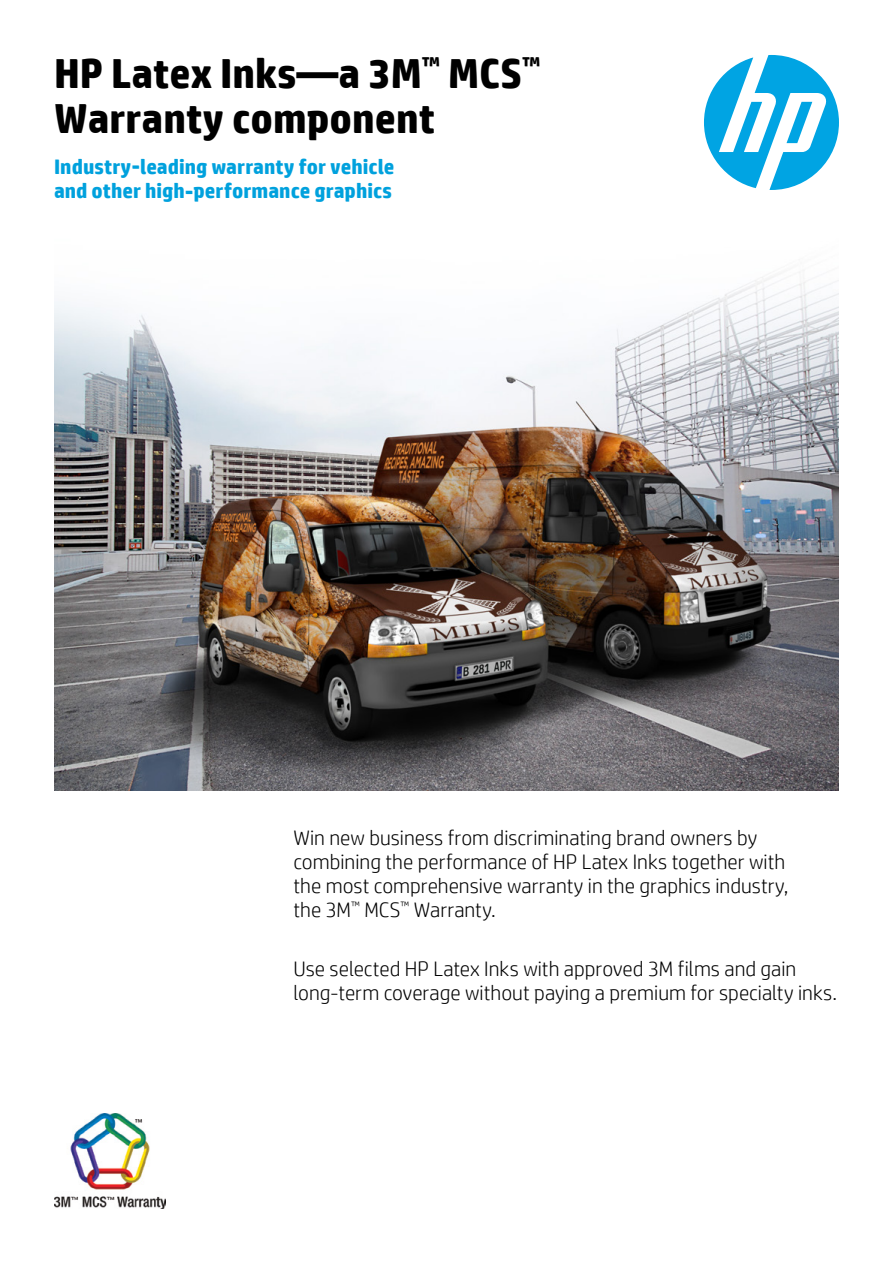
<style>
.page{position:relative;width:893px;height:1263px;background:#fff}
.page>*{position:absolute;margin:0;border:0;box-sizing:border-box;transform-origin:0 0}
.t1{font:700 42px/45px "HP Simplified";color:#000}
.t2{font:300 21px/24px "HP Simplified";color:#000}
.t3{font:700 21px/24px "HP Simplified";color:#00a1dd}
</style>
<div class="page">
<img style="left:54px;top:272px;width:785px;height:518px">
<svg style="left:704px;top:55px;width:135px;height:135px"></svg>
<img style="left:54px;top:1113px;width:111px;height:96px">
<h1 class="t1" style="left:54px;top:51px;width:488px">HP Latex Inks—a 3M<sup>™</sup> MCS<sup>™<br></sup>Warranty component</h1>
<p class="t3" style="left:54px;top:154px;width:342px">Industry-leading warranty for vehicle and other high-performance graphics</p>
<p class="t2" style="left:293px;top:825px;width:497px">Win new business from discriminating brand owners by combining the performance of HP Latex Inks together with the most comprehensive warranty in the graphics industry, the 3M<sup>™</sup> MCS<sup>™</sup> Warranty.</p>
<p class="t2" style="left:293px;top:956px;width:545px">Use selected HP Latex Inks with approved 3M films and gain long-term coverage without paying a premium for specialty inks.</p>
</div>
